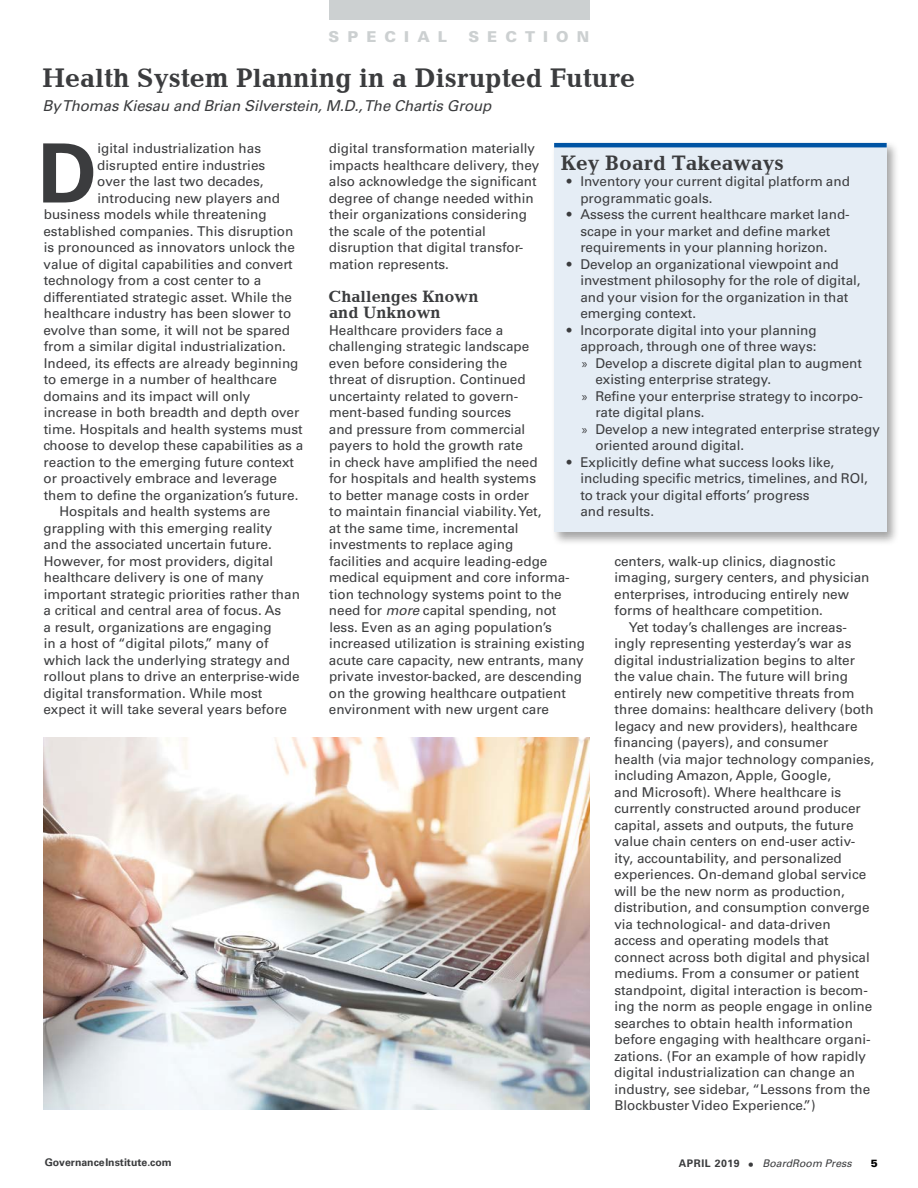
<style>
.page{position:relative;width:918px;height:1188px;background:#fff}
.page>*{position:absolute;margin:0;border:0;box-sizing:border-box;transform-origin:0 0}
.firstParagraph{font:700 81.9px "Univers LT Std";color:#3b3c3e}
.t1{font:700 27px "Candida LT";color:#3b3c3e}
.sidebar-title{font:700 21px "Candida LT";color:#3b3c3e}
.t2{font:700 16.5px/16.5px "Candida LT";color:#3b3c3e}
.Byline{font:italic 15px "Univers LT Std";letter-spacing:-.01em;color:#3b3c3e}
.t3{font:900 15px "Univers LT Std";letter-spacing:.54em;color:#ccd0d1}
.body{font:13.5px/16.5px "Univers LT Std";color:#3b3c3e}
.body-no-indent{font:13.5px/16.5px "Univers LT Std";color:#3b3c3e}
.firstParagraph-2{font:13.5px "Univers LT Std";color:#3b3c3e}
.t4{font:italic 10.5px "Univers LT Std";color:#3b3c3e}
.t5{font:700 10.5px "Univers LT Std";color:#3b3c3e}
.t6{font:900 10.5px "Univers LT Std";color:#000}
.s1{font-style:italic}
.s2{font-family:"Myriad Pro"}
.s3{font-weight:700;font-style:normal}
.s4{font-style:normal;font-size:12px}
</style>
<div class="page">
<div style="left:329px;top:0;width:260px;height:19px;background:#ccd0d1"></div>
<div style="left:551px;top:140px;width:349px;height:406px;background:#000;opacity:.36"></div>
<div style="left:554px;top:146px;width:333px;height:386px;background:#e5edf5"></div>
<hr style="left:554px;top:143px;width:333px;height:4px;background:#0054a4">
<img style="left:43px;top:737px;width:546px;height:373px">
<p class="t3" style="left:329px;top:27px;width:120px">SPECIAL</p>
<p class="t3" style="left:468px;top:27px;width:123px">SECTION</p>
<h1 class="t1" style="left:43px;top:63px;width:594px">Health System Planning in a Disrupted Future</h1>
<p class="Byline" style="left:43px;top:96px;width:450px">By Thomas Kiesau and Brian Silverstein, M.D., The Chartis Group</p>
<p class="firstParagraph" style="left:38px;top:126px;width:61px">D</p>
<p class="firstParagraph-2" style="left:98px;top:140px;width:165px">igital industrialization has</p>
<p class="body" style="left:329px;top:140px;width:212px">digital transformation materially impacts healthcare delivery, they also acknowledge the significant degree of change needed within their organizations considering the scale of the potential disruption that digital transfor&shy;mation represents.</p>
<h2 class="t2" style="left:329px;top:288px;width:151px">Challenges Known and Unknown</h2>
<p class="body-no-indent" style="left:329px;top:322px;width:258px">Healthcare providers face a<br>challenging strategic landscape<br>even before considering the<br>threat of disruption. Continued uncertainty related to govern&shy;ment-based funding sources<br>and pressure from commercial<br>payers to hold the growth rate<br>in check have amplified the need<br>for hospitals and health systems<br>to better manage costs in order<br>to maintain financial viability. Yet,<br>at the same time, incremental investments to replace aging<br>facilities and acquire leading-edge medical equipment and core informa&shy;tion technology systems point to the need for <span class="s1">more</span> capital spending, not less. Even as an aging population’s increased utilization is straining existing acute care capacity, new entrants, many private investor-backed, are descending on the growing healthcare outpatient environment with new urgent care</p>
<p class="sidebar-title" style="left:561px;top:150px;width:224px">Key Board Takeaways</p>
<p class="body" style="left:580px;top:173px;width:271px;text-indent:-14px">• Inventory your current digital platform and programmatic goals.</p>
<p class="body" style="left:580px;top:206px;width:271px;text-indent:-14px">• Assess the current healthcare market land&shy;scape in your market and define market requirements in your planning horizon.</p>
<p class="body" style="left:580px;top:256px;width:282px;text-indent:-14px">• Develop an organizational viewpoint and investment philosophy for the role of digital, and your vision for the organization in that emerging context.</p>
<p class="body" style="left:567px;top:322px;width:251px;text-align:right">• Incorporate digital into your planning approach, through one of three ways:</p>
<p class="body" style="left:595px;top:355px;width:268px;text-indent:-14px"><span class="s2">»</span> Develop a discrete digital plan to augment existing enterprise strategy.</p>
<p class="body" style="left:595px;top:388px;width:269px;text-indent:-14px"><span class="s2">»</span> Refine your enterprise strategy to incorpo&shy;rate digital plans.</p>
<p class="body" style="left:595px;top:421px;width:286px;text-indent:-14px"><span class="s2">»</span> Develop a new integrated enterprise strategy oriented around digital.</p>
<p class="body" style="left:580px;top:454px;width:289px;text-indent:-14px">• Explicitly define what success looks like, including specific metrics, timelines, and ROI, to track your digital efforts’ progress<br>and results.</p>
<p class="firstParagraph-2" style="left:97px;top:157px;width:170px">disrupted entire industries</p>
<p class="firstParagraph-2" style="left:97px;top:173px;width:168px">over the last two decades,</p>
<p class="firstParagraph-2" style="left:98px;top:190px;width:184px">introducing new players and</p>
<p class="firstParagraph-2" style="left:44px;top:206px;width:224px">business models while threatening</p>
<p class="firstParagraph-2" style="left:43px;top:223px;width:251px">established companies. This disruption</p>
<p class="firstParagraph-2" style="left:44px;top:239px;width:253px">is pronounced as innovators unlock the</p>
<p class="firstParagraph-2" style="left:44px;top:256px;width:251px">value of digital capabilities and convert</p>
<p class="firstParagraph-2" style="left:44px;top:272px;width:219px">technology from a cost center to a</p>
<p class="firstParagraph-2" style="left:43px;top:289px;width:250px">differentiated strategic asset. While the</p>
<p class="firstParagraph-2" style="left:44px;top:305px;width:249px">healthcare industry has been slower to</p>
<p class="firstParagraph-2" style="left:43px;top:322px;width:248px">evolve than some, it will not be spared</p>
<p class="firstParagraph-2" style="left:44px;top:338px;width:244px">from a similar digital industrialization.</p>
<p class="firstParagraph-2" style="left:44px;top:355px;width:256px">Indeed, its effects are already beginning</p>
<p class="firstParagraph-2" style="left:44px;top:371px;width:235px">to emerge in a number of healthcare</p>
<p class="firstParagraph-2" style="left:43px;top:388px;width:209px">domains and its impact will only</p>
<p class="firstParagraph-2" style="left:44px;top:404px;width:257px">increase in both breadth and depth over</p>
<p class="firstParagraph-2" style="left:44px;top:421px;width:260px">time. Hospitals and health systems must</p>
<p class="firstParagraph-2" style="left:44px;top:437px;width:261px">choose to develop these capabilities as a</p>
<p class="firstParagraph-2" style="left:44px;top:454px;width:252px">reaction to the emerging future context</p>
<p class="firstParagraph-2" style="left:43px;top:470px;width:235px">or proactively embrace and leverage</p>
<p class="firstParagraph-2" style="left:44px;top:487px;width:256px">them to define the organization’s future.</p>
<p class="body" style="left:43px;top:503px;width:258px;text-indent:16px">Hospitals and health systems are grappling with this emerging reality<br>and the associated uncertain future.<br>However, for most providers, digital healthcare delivery is one of many important strategic priorities rather than a critical and central area of focus. As<br>a result, organizations are engaging<br>in a host of “digital pilots,” many of which lack the underlying strategy and rollout plans to drive an enterprise-wide digital transformation. While most expect it will take several years before</p>
<p class="body-no-indent" style="left:614px;top:553px;width:257px">centers, walk-up clinics, diagnostic imaging, surgery centers, and physician enterprises, introducing entirely new forms of healthcare competition.</p>
<p class="body" style="left:614px;top:619px;width:261px;text-indent:15px">Yet today’s challenges are increas&shy;ingly representing yesterday’s war as digital industrialization begins to alter the value chain. The future will bring entirely new competitive threats from three domains: healthcare delivery (both legacy and new providers), healthcare financing (payers), and consumer<br>health (via major technology companies, including Amazon, Apple, Google,<br>and Microsoft). Where healthcare is currently constructed around producer capital, assets and outputs, the future value chain centers on end-user activ&shy;ity, accountability, and personalized experiences. On-demand global service will be the new norm as production, distribution, and consumption converge via technological- and data-driven access and operating models that connect across both digital and physical mediums. From a consumer or patient standpoint, digital interaction is becom&shy;ing the norm as people engage in online searches to obtain health information before engaging with healthcare organi&shy;zations. (For an example of how rapidly digital industrialization can change an industry, see sidebar, “Lessons from the Blockbuster Video Experience.”)</p>
<p class="t5" style="left:45px;top:1157px;width:129px">GovernanceInstitute.com</p>
<p class="t4" style="left:679px;top:1157px;width:174px"><span class="s3">APRIL 2019</span> <span class="s4">•</span> BoardRoom Press</p>
<p class="t6" style="left:871px;top:1157px;width:9px">5</p>
</div>
